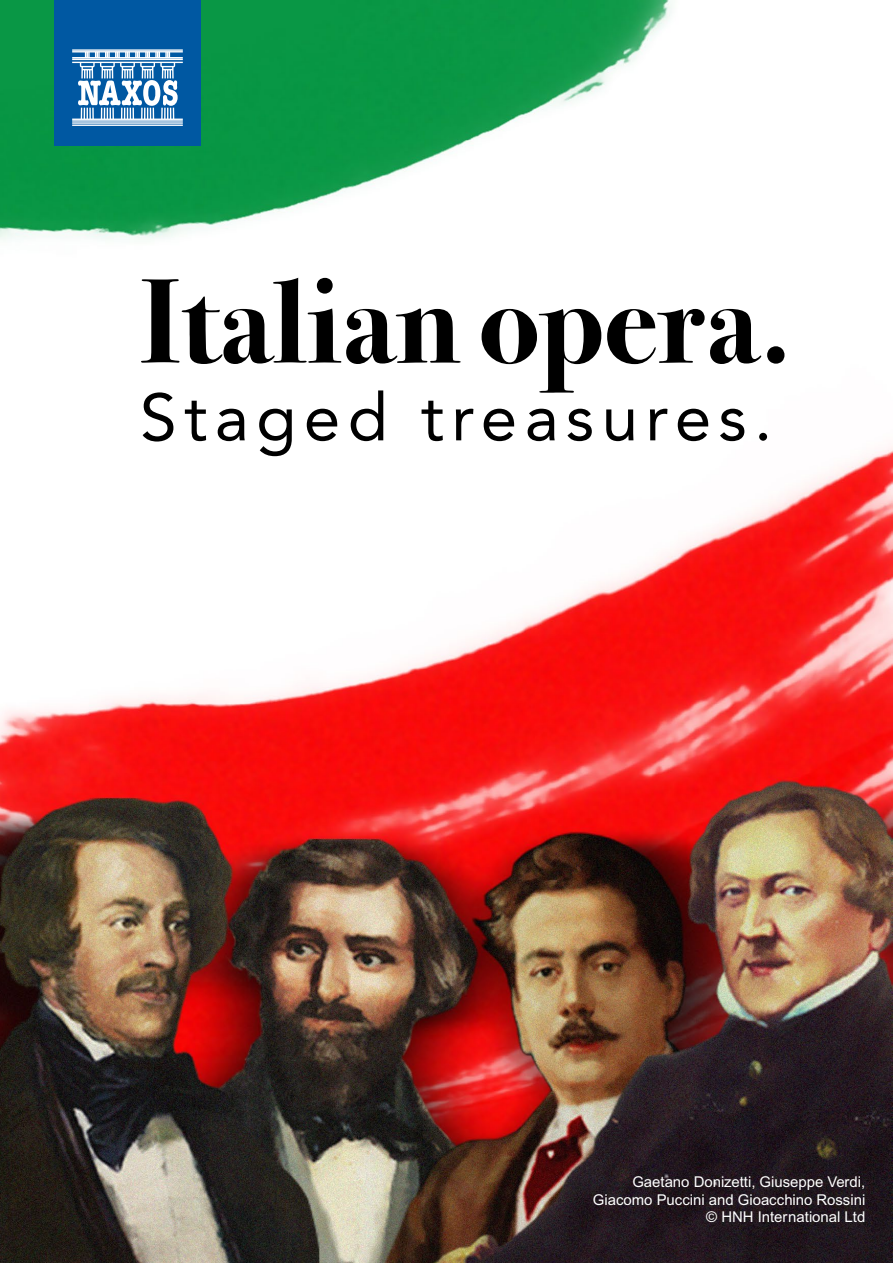
<style>
.page{position:relative;width:893px;height:1263px;background:#fff}
.page>*{position:absolute;margin:0;border:0;box-sizing:border-box;transform-origin:0 0}
.t1{font:700 120.45px "Bodoni Svty Two ITCTT";color:#000}
.t2{font:66px "Avenir";letter-spacing:.11em;color:#000}
.t3{font:14.85px/17.9px "Arial SFMT";color:#fff;text-align:right}
</style>
<div class="page">
<img style="left:0;top:0;width:893px;height:1263px">
<div style="left:54px;top:0;width:147px;height:146px;background:#0058a2"></div>
<svg style="left:72px;top:49px;width:111px;height:77px"></svg>
<h1 class="t1" style="left:140px;top:222px;width:654px">Italian opera.</h1>
<h2 class="t2" style="left:140px;top:379px;width:634px">Staged treasures.</h2>
<p class="t3" style="left:593px;top:1172px;width:274px">Gaetano Donizetti, Giuseppe Verdi,<br>Giacomo Puccini and Gioacchino Rossini © HNH International Ltd</p>
</div>
